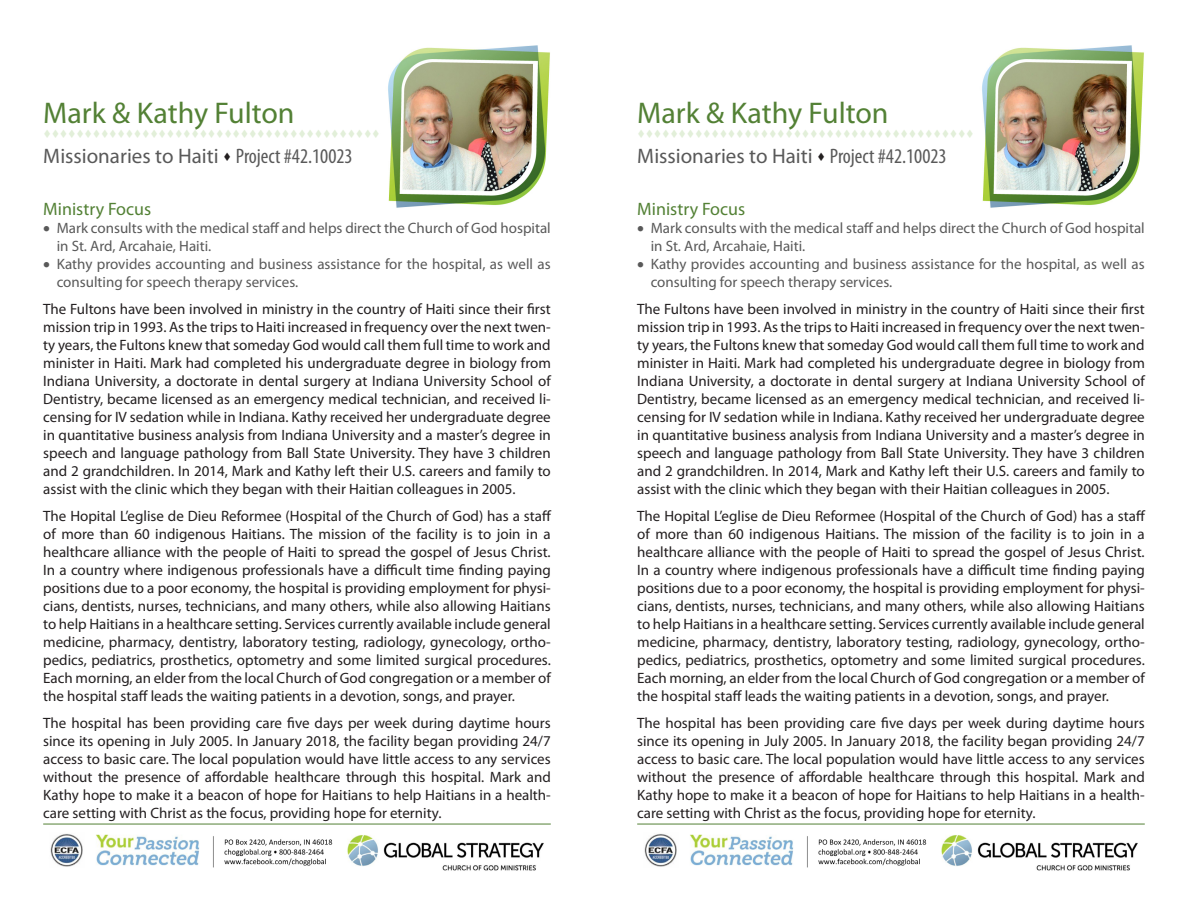
<style>
.page{position:relative;width:1188px;height:918px;background:#fff}
.page>*{position:absolute;margin:0;border:0;box-sizing:border-box;transform-origin:0 0}
.t1{font:30px "Myriad Pro";color:#538135}
.t2{font:21px "Myriad Pro";color:#595959}
.t3{font:18px "Myriad Pro";color:#538135}
.t4{font:15px/18px "Myriad Pro";color:#231f20;text-align:justify}
.t5{font:15px/18px "Myriad Pro";color:#595959}
.t6{font:12px "Segoe UI Symbol";color:#e2efd9}
.s1{color:#231f20}
.s2{font-stretch:condensed}
</style>
<div class="page">
<img style="left:388px;top:45px;width:162px;height:163px">
<img style="left:50px;top:834px;width:494px;height:37px">
<hr style="left:43px;top:824px;width:508px;height:1px;background:#538135">
<img style="left:982px;top:45px;width:162px;height:163px">
<img style="left:644px;top:834px;width:494px;height:37px">
<hr style="left:637px;top:824px;width:508px;height:1px;background:#538135">
<p class="t1" style="left:43px;top:95px;width:253px">Mark &amp; Kathy Fulton</p>
<p class="t6" style="left:43px;top:126px;width:355px">♦♦♦♦♦♦♦♦♦♦♦♦♦♦♦♦♦♦♦♦♦♦♦♦♦♦♦♦♦♦♦♦♦♦♦♦♦♦♦♦♦♦♦</p>
<p class="t2" style="left:43px;top:143px;width:311px">Missionaries to Haiti <span class="s1">♦</span> <span class="s2">Project #42.10023</span></p>
<p class="t3" style="left:43px;top:198px;width:110px">Ministry Focus</p>
<p class="t5" style="left:57px;top:219px;width:496px;text-indent:-14px">• Mark consults with the medical staff and helps direct the Church of God hospital in St. Ard, Arcahaie, Haiti.</p>
<p class="t5" style="left:57px;top:255px;width:496px;text-indent:-14px">• Kathy provides accounting and business assistance for the hospital, as well as consulting for speech therapy services.</p>
<p class="t4" style="left:43px;top:300px;width:509px">The Fultons have been involved in ministry in the country of Haiti since their first mission trip in 1993. As the trips to Haiti increased in frequency over the next twen&shy;ty years, the Fultons knew that someday God would call them full time to work and minister in Haiti. Mark had completed his undergraduate degree in biology from Indiana University, a doctorate in dental surgery at Indiana University School of Dentistry, became licensed as an emergency medical technician, and received li&shy;censing for IV sedation while in Indiana. Kathy received her undergraduate degree in quantitative business analysis from Indiana University and a master’s degree in speech and language pathology from Ball State University. They have 3 children and 2 grandchildren. In 2014, Mark and Kathy left their U.S. careers and family to assist with the clinic which they began with their Haitian colleagues in 2005.</p>
<p class="t4" style="left:43px;top:507px;width:510px">The Hopital L’eglise de Dieu Reformee (Hospital of the Church of God) has a staff of more than 60 indigenous Haitians. The mission of the facility is to join in a healthcare alliance with the people of Haiti to spread the gospel of Jesus Christ.<br>In a country where indigenous professionals have a difficult time finding paying positions due to a poor economy, the hospital is providing employment for physi&shy;cians, dentists, nurses, technicians, and many others, while also allowing Haitians to help Haitians in a healthcare setting. Services currently available include general medicine, pharmacy, dentistry, laboratory testing, radiology, gynecology, ortho&shy;pedics, pediatrics, prosthetics, optometry and some limited surgical procedures.<br>Each morning, an elder from the local Church of God congregation or a member of the hospital staff leads the waiting patients in a devotion, songs, and prayer.</p>
<p class="t4" style="left:43px;top:714px;width:509px">The hospital has been providing care five days per week during daytime hours since its opening in July 2005. In January 2018, the facility began providing 24/7 access to basic care. The local population would have little access to any services without the presence of affordable healthcare through this hospital. Mark and Kathy hope to make it a beacon of hope for Haitians to help Haitians in a health&shy;care setting with Christ as the focus, providing hope for eternity.</p>
<p class="t1" style="left:637px;top:95px;width:253px">Mark &amp; Kathy Fulton</p>
<p class="t6" style="left:637px;top:126px;width:355px">♦♦♦♦♦♦♦♦♦♦♦♦♦♦♦♦♦♦♦♦♦♦♦♦♦♦♦♦♦♦♦♦♦♦♦♦♦♦♦♦♦♦♦</p>
<p class="t2" style="left:637px;top:143px;width:311px">Missionaries to Haiti <span class="s1">♦</span> <span class="s2">Project #42.10023</span></p>
<p class="t3" style="left:637px;top:198px;width:110px">Ministry Focus</p>
<p class="t5" style="left:651px;top:219px;width:496px;text-indent:-14px">• Mark consults with the medical staff and helps direct the Church of God hospital in St. Ard, Arcahaie, Haiti.</p>
<p class="t5" style="left:651px;top:255px;width:496px;text-indent:-14px">• Kathy provides accounting and business assistance for the hospital, as well as consulting for speech therapy services.</p>
<p class="t4" style="left:637px;top:300px;width:509px">The Fultons have been involved in ministry in the country of Haiti since their first mission trip in 1993. As the trips to Haiti increased in frequency over the next twen&shy;ty years, the Fultons knew that someday God would call them full time to work and minister in Haiti. Mark had completed his undergraduate degree in biology from Indiana University, a doctorate in dental surgery at Indiana University School of Dentistry, became licensed as an emergency medical technician, and received li&shy;censing for IV sedation while in Indiana. Kathy received her undergraduate degree in quantitative business analysis from Indiana University and a master’s degree in speech and language pathology from Ball State University. They have 3 children and 2 grandchildren. In 2014, Mark and Kathy left their U.S. careers and family to assist with the clinic which they began with their Haitian colleagues in 2005.</p>
<p class="t4" style="left:637px;top:507px;width:510px">The Hopital L’eglise de Dieu Reformee (Hospital of the Church of God) has a staff of more than 60 indigenous Haitians. The mission of the facility is to join in a healthcare alliance with the people of Haiti to spread the gospel of Jesus Christ.<br>In a country where indigenous professionals have a difficult time finding paying positions due to a poor economy, the hospital is providing employment for physi&shy;cians, dentists, nurses, technicians, and many others, while also allowing Haitians to help Haitians in a healthcare setting. Services currently available include general medicine, pharmacy, dentistry, laboratory testing, radiology, gynecology, ortho&shy;pedics, pediatrics, prosthetics, optometry and some limited surgical procedures.<br>Each morning, an elder from the local Church of God congregation or a member of the hospital staff leads the waiting patients in a devotion, songs, and prayer.</p>
<p class="t4" style="left:637px;top:714px;width:509px">The hospital has been providing care five days per week during daytime hours since its opening in July 2005. In January 2018, the facility began providing 24/7 access to basic care. The local population would have little access to any services without the presence of affordable healthcare through this hospital. Mark and Kathy hope to make it a beacon of hope for Haitians to help Haitians in a health&shy;care setting with Christ as the focus, providing hope for eternity.</p>
</div>
